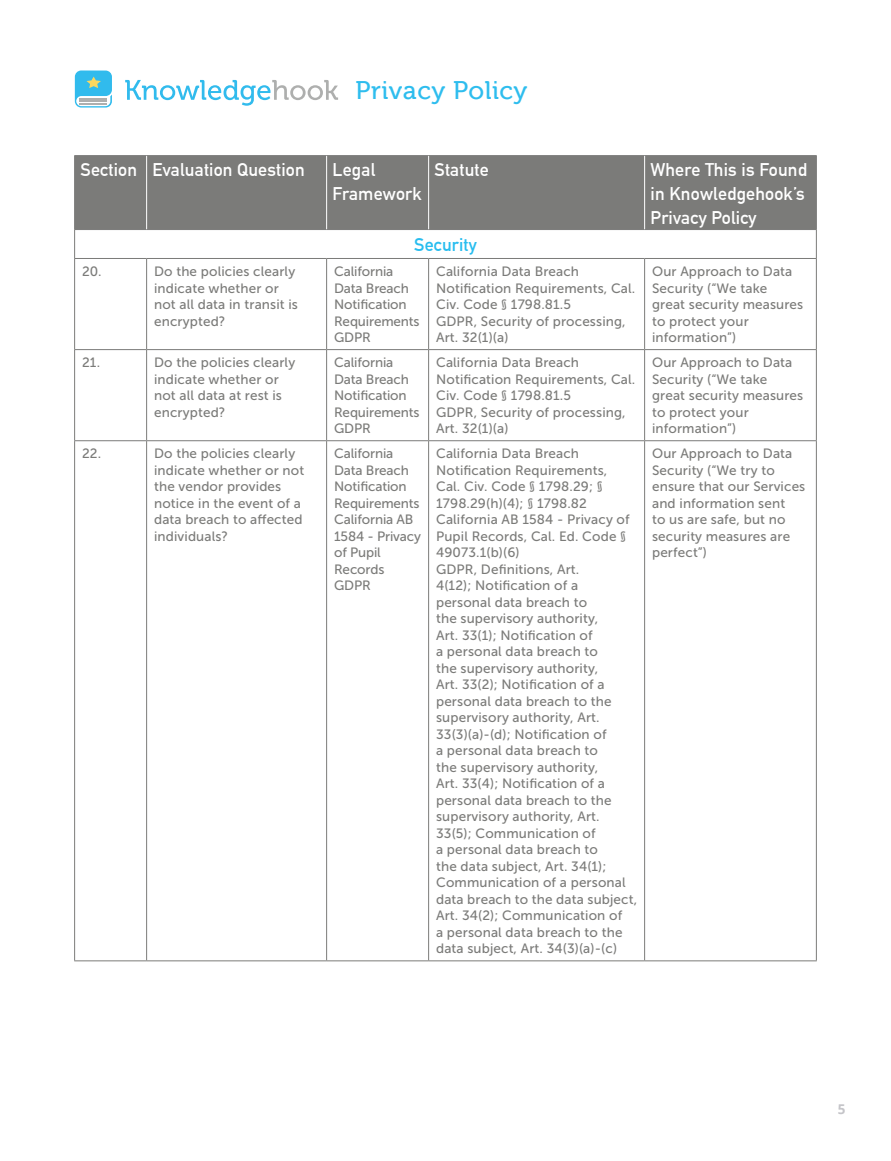
<style>
.page{position:relative;width:891px;height:1161px;background:#fff}
.page>*{position:absolute;margin:0;border:0;box-sizing:border-box;transform-origin:0 0}
.t1{font:25.5px "Museo 500";letter-spacing:.02em;color:#2ebdee}
.Blue_Museo_heading{font:700 18px/24px "DIN Alternate";letter-spacing:.01em;color:#fff}
.Blue_Museo_heading-2{font:700 18px "DIN Alternate";letter-spacing:.01em;color:#28bdef}
.Regular_text{font:13.5px/16.5px "Museo Sans 500";letter-spacing:.01em;color:#7b7b79}
.Regular_text-2{font:13.5px/16.5px "Museo Sans 500";letter-spacing:-.01em;color:#7b7b79}
.t2{font:700 13.5px "Open Sans";color:#c5c5c9}
</style>
<div class="page">
<svg style="left:125px;top:80px;width:213px;height:26px"></svg>
<svg style="left:75px;top:70px;width:37px;height:38px"></svg>
<div style="left:75px;top:156px;width:741px;height:73px;background:#7b7b79"></div>
<hr style="left:74px;top:155px;width:73px;height:1px;background:#7b7b79">
<hr style="left:74px;top:156px;width:1px;height:73px;background:#7b7b79">
<hr style="left:147px;top:155px;width:180px;height:1px;background:#7b7b79">
<hr style="left:327px;top:155px;width:102px;height:1px;background:#7b7b79">
<hr style="left:429px;top:155px;width:216px;height:1px;background:#7b7b79">
<hr style="left:645px;top:155px;width:172px;height:1px;background:#7b7b79">
<hr style="left:816px;top:156px;width:1px;height:73px;background:#7b7b79">
<hr style="left:74px;top:229px;width:73px;height:1px;background:#7b7b79">
<hr style="left:147px;top:229px;width:180px;height:1px;background:#7b7b79">
<hr style="left:327px;top:229px;width:102px;height:1px;background:#7b7b79">
<hr style="left:429px;top:229px;width:216px;height:1px;background:#7b7b79">
<hr style="left:645px;top:229px;width:172px;height:1px;background:#7b7b79">
<hr style="left:146px;top:156px;width:1px;height:73px;background:#fff">
<hr style="left:326px;top:156px;width:1px;height:73px;background:#fff">
<hr style="left:428px;top:156px;width:1px;height:73px;background:#fff">
<hr style="left:644px;top:156px;width:1px;height:73px;background:#fff">
<svg style="left:74px;top:230px;width:1px;height:28px"></svg>
<svg style="left:816px;top:230px;width:1px;height:28px"></svg>
<hr style="left:74px;top:258px;width:73px;height:1px;background:#7b7b79">
<hr style="left:147px;top:258px;width:180px;height:1px;background:#7b7b79">
<hr style="left:327px;top:258px;width:102px;height:1px;background:#7b7b79">
<hr style="left:429px;top:258px;width:216px;height:1px;background:#7b7b79">
<hr style="left:645px;top:258px;width:172px;height:1px;background:#7b7b79">
<hr style="left:74px;top:440px;width:73px;height:1px;background:#7b7b79">
<hr style="left:147px;top:440px;width:180px;height:1px;background:#7b7b79">
<hr style="left:327px;top:440px;width:102px;height:1px;background:#7b7b79">
<hr style="left:429px;top:440px;width:216px;height:1px;background:#7b7b79">
<hr style="left:645px;top:440px;width:172px;height:1px;background:#7b7b79">
<hr style="left:74px;top:259px;width:1px;height:90px;background:#7b7b79">
<hr style="left:146px;top:259px;width:1px;height:90px;background:#7b7b79">
<hr style="left:326px;top:259px;width:1px;height:90px;background:#7b7b79">
<hr style="left:428px;top:259px;width:1px;height:90px;background:#7b7b79">
<hr style="left:644px;top:259px;width:1px;height:90px;background:#7b7b79">
<hr style="left:816px;top:259px;width:1px;height:90px;background:#7b7b79">
<hr style="left:74px;top:349px;width:73px;height:1px;background:#7b7b79">
<hr style="left:74px;top:350px;width:1px;height:90px;background:#7b7b79">
<hr style="left:147px;top:349px;width:180px;height:1px;background:#7b7b79">
<hr style="left:146px;top:350px;width:1px;height:90px;background:#7b7b79">
<hr style="left:327px;top:349px;width:102px;height:1px;background:#7b7b79">
<hr style="left:326px;top:350px;width:1px;height:90px;background:#7b7b79">
<hr style="left:429px;top:349px;width:216px;height:1px;background:#7b7b79">
<hr style="left:428px;top:350px;width:1px;height:90px;background:#7b7b79">
<hr style="left:645px;top:349px;width:172px;height:1px;background:#7b7b79">
<hr style="left:644px;top:350px;width:1px;height:90px;background:#7b7b79">
<hr style="left:816px;top:350px;width:1px;height:90px;background:#7b7b79">
<hr style="left:74px;top:441px;width:1px;height:519px;background:#7b7b79">
<hr style="left:146px;top:441px;width:1px;height:519px;background:#7b7b79">
<hr style="left:326px;top:441px;width:1px;height:519px;background:#7b7b79">
<hr style="left:428px;top:441px;width:1px;height:519px;background:#7b7b79">
<hr style="left:644px;top:441px;width:1px;height:519px;background:#7b7b79">
<hr style="left:816px;top:441px;width:1px;height:519px;background:#7b7b79">
<hr style="left:74px;top:960px;width:73px;height:1px;background:#7b7b79">
<hr style="left:147px;top:960px;width:180px;height:1px;background:#7b7b79">
<hr style="left:327px;top:960px;width:102px;height:1px;background:#7b7b79">
<hr style="left:429px;top:960px;width:216px;height:1px;background:#7b7b79">
<hr style="left:645px;top:960px;width:172px;height:1px;background:#7b7b79">
<h1 class="t1" style="left:356px;top:77px;width:174px">Privacy Policy</h1>
<p class="Blue_Museo_heading" style="left:81px;top:156px;width:58px">Section</p>
<p class="Blue_Museo_heading" style="left:153px;top:156px;width:154px">Evaluation Question</p>
<p class="Blue_Museo_heading" style="left:333px;top:156px;width:91px">Legal<br>Framework</p>
<p class="Blue_Museo_heading" style="left:435px;top:156px;width:56px">Statute</p>
<p class="Blue_Museo_heading" style="left:651px;top:156px;width:158px;text-align:justify">Where This is Found in Knowledgehook’s Privacy Policy</p>
<p class="Blue_Museo_heading-2" style="left:414px;top:231px;width:64px">Security</p>
<p class="Regular_text" style="left:82px;top:263px;width:21px">20.</p>
<p class="Regular_text" style="left:154px;top:263px;width:145px">Do the policies clearly indicate whether or not all data in transit is encrypted?</p>
<p class="Regular_text-2" style="left:334px;top:263px;width:87px">California<br>Data Breach<br>Notification<br>Requirements</p>
<p class="Regular_text" style="left:334px;top:329px;width:38px">GDPR</p>
<p class="Regular_text" style="left:436px;top:263px;width:201px">California Data Breach<br>Notification Requirements, Cal.<br>Civ. Code § 1798.81.5</p>
<p class="Regular_text" style="left:436px;top:313px;width:191px">GDPR, Security of processing,<br>Art. 32(1)(a)</p>
<p class="Regular_text" style="left:652px;top:263px;width:153px">Our Approach to Data<br>Security (“We take great security measures to protect your information”)</p>
<p class="Regular_text" style="left:82px;top:354px;width:20px">21.</p>
<p class="Regular_text" style="left:154px;top:354px;width:143px">Do the policies clearly indicate whether or not all data at rest is encrypted?</p>
<p class="Regular_text-2" style="left:334px;top:354px;width:87px">California<br>Data Breach<br>Notification<br>Requirements</p>
<p class="Regular_text" style="left:334px;top:420px;width:38px">GDPR</p>
<p class="Regular_text" style="left:82px;top:446px;width:21px">22.</p>
<p class="Regular_text" style="left:154px;top:446px;width:152px">Do the policies clearly indicate whether or not the vendor provides notice in the event of a data breach to affected individuals?</p>
<p class="Regular_text-2" style="left:334px;top:446px;width:87px">California<br>Data Breach<br>Notification<br>Requirements</p>
<p class="Regular_text-2" style="left:334px;top:512px;width:88px">California AB<br>1584 - Privacy of Pupil<br>Records</p>
<p class="Regular_text" style="left:334px;top:578px;width:38px">GDPR</p>
<p class="Regular_text" style="left:436px;top:354px;width:201px">California Data Breach<br>Notification Requirements, Cal.<br>Civ. Code § 1798.81.5</p>
<p class="Regular_text" style="left:436px;top:404px;width:191px">GDPR, Security of processing,<br>Art. 32(1)(a)</p>
<p class="Regular_text" style="left:436px;top:446px;width:173px">California Data Breach<br>Notification Requirements,<br>Cal. Civ. Code § 1798.29; §<br>1798.29(h)(4); § 1798.82</p>
<p class="Regular_text" style="left:436px;top:512px;width:195px">California AB 1584 - Privacy of<br>Pupil Records, Cal. Ed. Code §<br>49073.1(b)(6)</p>
<p class="Regular_text" style="left:436px;top:561px;width:203px">GDPR, Definitions, Art.<br>4(12); Notification of a<br>personal data breach to<br>the supervisory authority,<br>Art. 33(1); Notification of<br>a personal data breach to<br>the supervisory authority,<br>Art. 33(2); Notification of a personal data breach to the supervisory authority, Art.<br>33(3)(a)-(d); Notification of<br>a personal data breach to<br>the supervisory authority,<br>Art. 33(4); Notification of a personal data breach to the supervisory authority, Art.<br>33(5); Communication of<br>a personal data breach to<br>the data subject, Art. 34(1);<br>Communication of a personal data breach to the data subject,<br>Art. 34(2); Communication of<br>a personal data breach to the data subject, Art. 34(3)(a)-(c)</p>
<p class="Regular_text" style="left:652px;top:354px;width:153px">Our Approach to Data<br>Security (“We take great security measures to protect your information”)</p>
<p class="Regular_text" style="left:652px;top:446px;width:155px">Our Approach to Data<br>Security (“We try to ensure that our Services and information sent<br>to us are safe, but no security measures are perfect”)</p>
<p class="t2" style="left:838px;top:1100px;width:9px">5</p>
</div>
